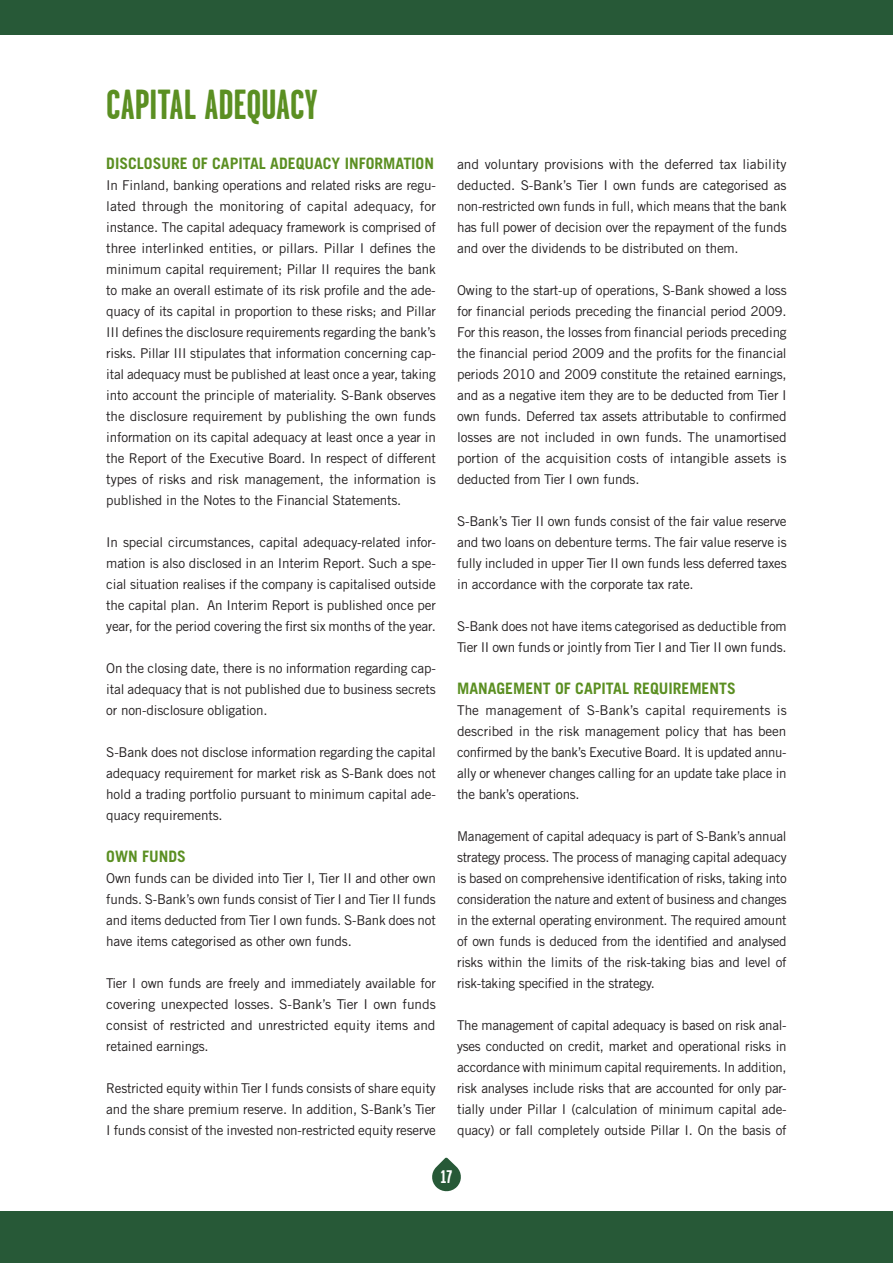
<style>
.page{position:relative;width:893px;height:1263px;background:#fff}
.page>*{position:absolute;margin:0;border:0;box-sizing:border-box;transform-origin:0 0}
.t1{font:700 42px "Garage Gothic S Pankki";letter-spacing:-.005em;color:#5b8f22}
.t2{font:700 18.15px "Garage Gothic S Pankki";color:#fff}
.t3{font:700 15.75px "Trade Gothic LT Std";color:#5b8f22}
.t4{font:13.5px/21px "Trade Gothic LT Std";letter-spacing:-.015em;color:#231f20;text-align:justify}
</style>
<div class="page">
<div style="left:0;top:0;width:893px;height:34px;background:#275937"></div>
<div style="left:0;top:1212px;width:893px;height:51px;background:#275937"></div>
<svg style="left:432px;top:1157px;width:29px;height:35px"></svg>
<h1 class="t1" style="left:106px;top:82px;width:185px">CAPITAL ADEQUACY</h1>
<p class="t3" style="left:106px;top:154px;width:18px">DISCLOSURE</p>
<p class="t3" style="left:192px;top:154px;width:29px">OF CAPITAL</p>
<p class="t3" style="left:270px;top:154px;width:44px">ADEQUACY</p>
<p class="t3" style="left:345px;top:154px;width:9px">INFORMATION</p>
<p class="t4" style="left:106px;top:175px;width:331px">In Finland, banking operations and related risks are regu&shy;lated through the monitoring of capital adequacy, for instance. The capital adequacy framework is comprised of three interlinked entities, or pillars. Pillar I defines the minimum capital requirement; Pillar II requires the bank to make an overall estimate of its risk profile and the ade&shy;quacy of its capital in proportion to these risks; and Pillar III defines the disclosure requirements regarding the bank’s risks. Pillar III stipulates that information concerning cap&shy;ital adequacy must be published at least once a year, taking into account the principle of materiality. S-Bank observes the disclosure requirement by publishing the own funds information on its capital adequacy at least once a year in the Report of the Executive Board. In respect of different types of risks and risk management, the information is published in the Notes to the Financial Statements.</p>
<p class="t4" style="left:106px;top:532px;width:331px">In special circumstances, capital adequacy-related infor&shy;mation is also disclosed in an Interim Report. Such a spe&shy;cial situation realises if the company is capitalised outside the capital plan. An Interim Report is published once per year, for the period covering the first six months of the year.</p>
<p class="t4" style="left:106px;top:658px;width:331px">On the closing date, there is no information regarding cap&shy;ital adequacy that is not published due to business secrets or non-disclosure obligation.</p>
<p class="t4" style="left:106px;top:742px;width:331px">S-Bank does not disclose information regarding the capital adequacy requirement for market risk as S-Bank does not hold a trading portfolio pursuant to minimum capital ade&shy;quacy requirements.</p>
<p class="t3" style="left:106px;top:847px;width:46px">OWN FUNDS</p>
<p class="t4" style="left:106px;top:868px;width:331px">Own funds can be divided into Tier I, Tier II and other own funds. S-Bank’s own funds consist of Tier I and Tier II funds and items deducted from Tier I own funds. S-Bank does not have items categorised as other own funds.</p>
<p class="t4" style="left:106px;top:973px;width:331px">Tier I own funds are freely and immediately available for covering unexpected losses. S-Bank’s Tier I own funds consist of restricted and unrestricted equity items and retained earnings.</p>
<p class="t4" style="left:106px;top:1078px;width:331px">Restricted equity within Tier I funds consists of share equity and the share premium reserve. In addition, S-Bank’s Tier I funds consist of the invested non-restricted equity reserve</p>
<p class="t4" style="left:457px;top:154px;width:331px">and voluntary provisions with the deferred tax liability deducted. S-Bank’s Tier I own funds are categorised as non-restricted own funds in full, which means that the bank has full power of decision over the repayment of the funds and over the dividends to be distributed on them.</p>
<p class="t4" style="left:457px;top:280px;width:331px">Owing to the start-up of operations, S-Bank showed a loss for financial periods preceding the financial period 2009.<br>For this reason, the losses from financial periods preceding the financial period 2009 and the profits for the financial periods 2010 and 2009 constitute the retained earnings, and as a negative item they are to be deducted from Tier I own funds. Deferred tax assets attributable to confirmed losses are not included in own funds. The unamortised portion of the acquisition costs of intangible assets is deducted from Tier I own funds.</p>
<p class="t4" style="left:457px;top:511px;width:331px">S-Bank’s Tier II own funds consist of the fair value reserve and two loans on debenture terms. The fair value reserve is fully included in upper Tier II own funds less deferred taxes in accordance with the corporate tax rate.</p>
<p class="t4" style="left:457px;top:616px;width:331px">S-Bank does not have items categorised as deductible from<br>Tier II own funds or jointly from Tier I and Tier II own funds.</p>
<p class="t3" style="left:457px;top:679px;width:23px">MANAGEMENT</p>
<p class="t3" style="left:555px;top:679px;width:29px">OF CAPITAL</p>
<p class="t3" style="left:633px;top:679px;width:35px">REQUIREMENTS</p>
<p class="t4" style="left:457px;top:700px;width:331px">The management of S-Bank’s capital requirements is described in the risk management policy that has been confirmed by the bank’s Executive Board. It is updated annu&shy;ally or whenever changes calling for an update take place in the bank’s operations.</p>
<p class="t4" style="left:457px;top:826px;width:331px">Management of capital adequacy is part of S-Bank’s annual strategy process. The process of managing capital adequacy is based on comprehensive identification of risks, taking into consideration the nature and extent of business and changes in the external operating environment. The required amount of own funds is deduced from the identified and analysed risks within the limits of the risk-taking bias and level of risk-taking specified in the strategy.</p>
<p class="t4" style="left:457px;top:1015px;width:331px">The management of capital adequacy is based on risk anal&shy;yses conducted on credit, market and operational risks in accordance with minimum capital requirements. In addition, risk analyses include risks that are accounted for only par&shy;tially under Pillar I (calculation of minimum capital ade&shy;quacy) or fall completely outside Pillar I. On the basis of</p>
<h2 class="t2" style="left:441px;top:1167px;width:13px">17</h2>
</div>
